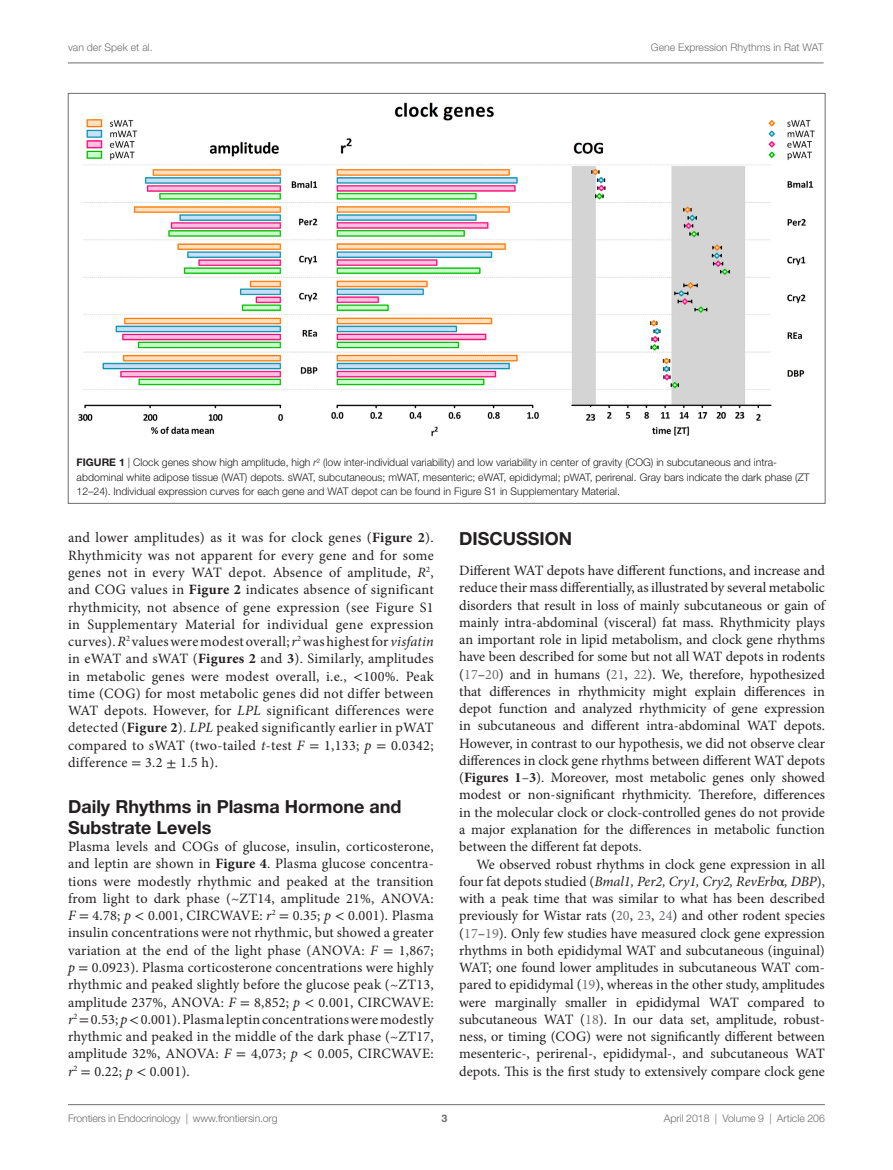
<style>
.page{position:relative;width:893px;height:1170px;background:#fff}
.page>*{position:absolute;margin:0;border:0;box-sizing:border-box;transform-origin:0 0}
.t1{font:700 18px/21px "Helvetica Neue LT Std";color:#231f20}
.t2{font:14.25px/17.2px "Minion Pro";letter-spacing:.005em;color:#231f20;text-align:justify}
.t3{font:300 10.5px/14.2px "Helvetica Neue LT Std";color:#231f20}
.t4{font:300 10.5px "Helvetica Neue LT Std";color:#6c6d70}
.t5{font:700 10.5px "Helvetica Neue LT Std";color:#6c6d70}
.s1{font-weight:700}
.s2{font-style:italic}
.s3{font-family:"STIX General"}
.s4{color:#6c6d70}
</style>
<div class="page">
<img style="left:78px;top:102px;width:737px;height:334px">
<hr style="left:68px;top:1104px;width:757px;height:1px;background:#6c6d70">
<hr style="left:68px;top:63px;width:755px;height:1px;background:#6c6d70">
<p class="t4" style="left:68px;top:41px;width:86px">van der Spek et al.</p>
<p class="t4" style="left:651px;top:41px;width:174px">Gene Expression Rhythms in Rat WAT</p>
<p class="t3" style="left:77px;top:455px;width:734px"><span class="s1">Figure 1</span> | Clock genes show high amplitude, high <span class="s2">r</span><sup>2</sup> (low inter-individual variability) and low variability in center of gravity (COG) in subcutaneous and intra&shy;abdominal white adipose tissue (WAT) depots. sWAT, subcutaneous; mWAT, mesenteric; eWAT, epididymal; pWAT, perirenal. Gray bars indicate the dark phase (ZT<br>12–24). Individual expression curves for each gene and WAT depot can be found in Figure S1 in Supplementary Material.</p>
<p class="t2" style="left:68px;top:529px;width:367px">and lower amplitudes) as it was for clock genes (<span class="s1">Figure 2</span>).<br>Rhythmicity was not apparent for every gene and for some genes not in every WAT depot. Absence of amplitude, <span class="s2">R</span><sup>2</sup>, and COG values in <span class="s1">Figure 2</span> indicates absence of significant rhythmicity, not absence of gene expression (see Figure S1 in Supplementary Material for individual gene expression curves). <span class="s2">R</span><sup>2</sup> values were modest overall; <span class="s2">r</span><sup>2</sup> was highest for <span class="s2">visfatin </span>in eWAT and sWAT (<span class="s1">Figures 2</span> and <span class="s1">3</span>). Similarly, amplitudes in metabolic genes were modest overall, i.e., <span class="s3">&lt;</span>100%. Peak time (COG) for most metabolic genes did not differ between WAT depots. However, for <span class="s2">LPL</span> significant differences were detected (<span class="s1">Figure 2</span>). <span class="s2">LPL</span> peaked significantly earlier in pWAT compared to sWAT (two-tailed <span class="s2">t</span>-test <span class="s2">F</span> <span class="s3">=</span> 1,133; <span class="s2">p</span> <span class="s3">=</span> 0.0342; difference <span class="s3">=</span> 3.2 <span class="s3">±</span> 1.5 h).</p>
<p class="t1" style="left:68px;top:795px;width:335px">Daily Rhythms in Plasma Hormone and<br>Substrate Levels</p>
<p class="t2" style="left:68px;top:838px;width:367px">Plasma levels and COGs of glucose, insulin, corticosterone, and leptin are shown in <span class="s1">Figure 4</span>. Plasma glucose concentra&shy;tions were modestly rhythmic and peaked at the transition from light to dark phase (~ZT14, amplitude 21%, ANOVA:<br><span class="s2">F</span> <span class="s3">=</span> 4.78; <span class="s2">p</span> <span class="s3">&lt;</span> 0.001, CIRCWAVE: <span class="s2">r</span><sup>2</sup> <span class="s3">=</span> 0.35; <span class="s2">p</span> <span class="s3">&lt;</span> 0.001). Plasma insulin concentrations were not rhythmic, but showed a greater variation at the end of the light phase (ANOVA: <span class="s2">F</span> <span class="s3">=</span> 1,867; <span class="s2">p</span> <span class="s3">=</span> 0.0923). Plasma corticosterone concentrations were highly rhythmic and peaked slightly before the glucose peak (~ZT13, amplitude 237%, ANOVA: <span class="s2">F</span> <span class="s3">=</span> 8,852; <span class="s2">p</span> <span class="s3">&lt;</span> 0.001, CIRCWAVE: <span class="s2">r</span><sup>2</sup> <span class="s3">=</span> 0.53; <span class="s2">p</span><span class="s3">&lt;</span> 0.001). Plasma leptin concentrations were modestly rhythmic and peaked in the middle of the dark phase (~ZT17, amplitude 32%, ANOVA: <span class="s2">F</span> <span class="s3">=</span> 4,073; <span class="s2">p</span> <span class="s3">&lt;</span> 0.005, CIRCWAVE: <span class="s2">r</span><sup>2</sup> <span class="s3">=</span> 0.22; <span class="s2">p</span> <span class="s3">&lt;</span> 0.001).</p>
<p class="t1" style="left:459px;top:527px;width:112px">DISCUSSION</p>
<p class="t2" style="left:459px;top:562px;width:367px">Different WAT depots have different functions, and increase and reduce their mass differentially, as illustrated by several metabolic disorders that result in loss of mainly subcutaneous or gain of mainly intra-abdominal (visceral) fat mass. Rhythmicity plays an important role in lipid metabolism, and clock gene rhythms have been described for some but not all WAT depots in rodents (<span class="s4">17</span>–<span class="s4">20</span>) and in humans (<span class="s4">21</span>, <span class="s4">22</span>). We, therefore, hypothesized that differences in rhythmicity might explain differences in depot function and analyzed rhythmicity of gene expression in subcutaneous and different intra-abdominal WAT depots.<br>However, in contrast to our hypothesis, we did not observe clear differences in clock gene rhythms between different WAT depots (<span class="s1">Figures 1</span>–<span class="s1">3</span>). Moreover, most metabolic genes only showed modest or non-significant rhythmicity. Therefore, differences in the molecular clock or clock-controlled genes do not provide a major explanation for the differences in metabolic function between the different fat depots.</p>
<p class="t2" style="left:459px;top:855px;width:367px;text-indent:17px">We observed robust rhythms in clock gene expression in all four fat depots studied (<span class="s2">Bmal1, Per2, Cry1, Cry2, RevErb</span><span class="s3">α</span><span class="s2">, DBP</span>), with a peak time that was similar to what has been described previously for Wistar rats (<span class="s4">20</span>, <span class="s4">23</span>, <span class="s4">24</span>) and other rodent species (<span class="s4">17</span>–<span class="s4">19</span>). Only few studies have measured clock gene expression rhythms in both epididymal WAT and subcutaneous (inguinal)<br>WAT; one found lower amplitudes in subcutaneous WAT com&shy;pared to epididymal (<span class="s4">19</span>), whereas in the other study, amplitudes were marginally smaller in epididymal WAT compared to subcutaneous WAT (<span class="s4">18</span>). In our data set, amplitude, robust&shy;ness, or timing (COG) were not significantly different between mesenteric-, perirenal-, epididymal-, and subcutaneous WAT depots. This is the first study to extensively compare clock gene</p>
<p class="t4" style="left:68px;top:1111px;width:211px">Frontiers in Endocrinology | www.frontiersin.org</p>
<p class="t4" style="left:664px;top:1111px;width:163px">April 2018 | Volume 9 | Article 206</p>
<p class="t5" style="left:441px;top:1111px;width:7px">3</p>
</div>
